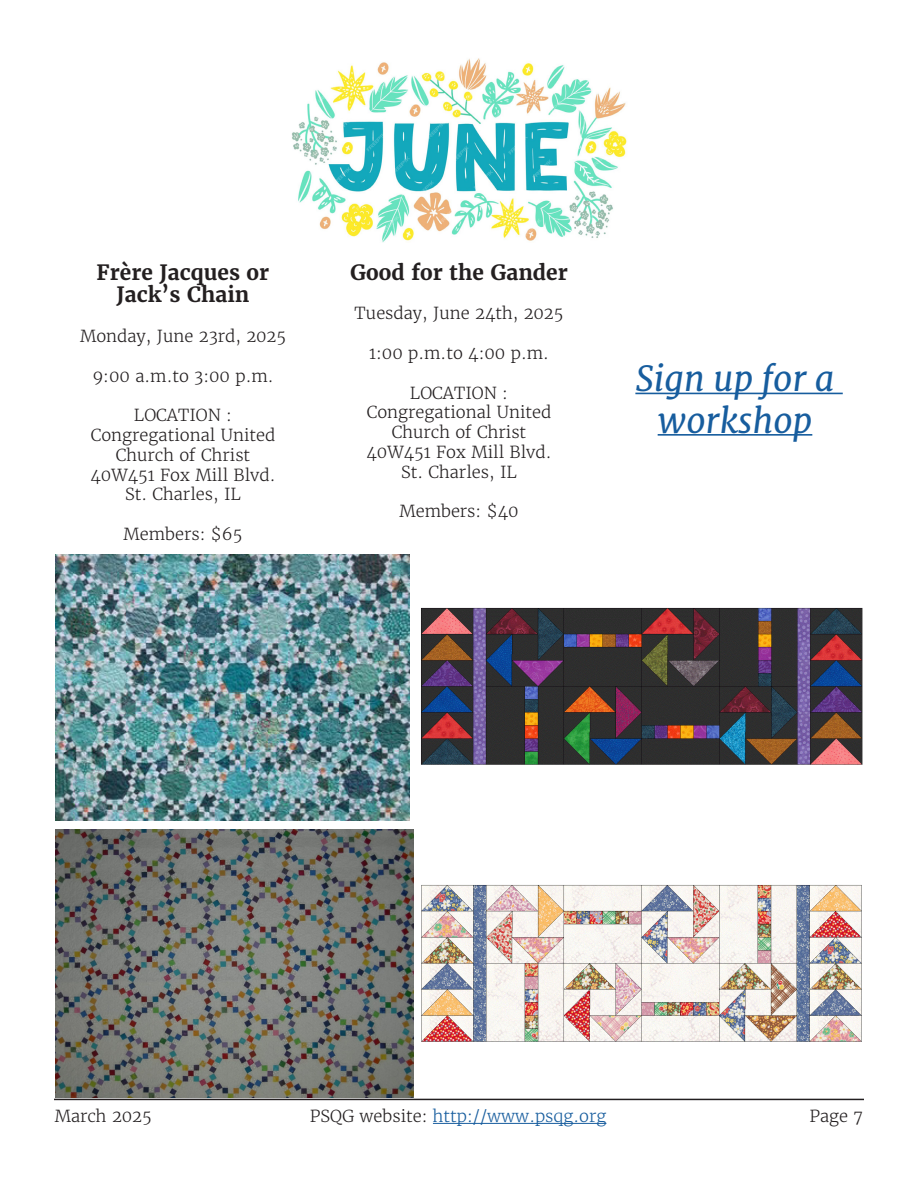
<style>
.page{position:relative;width:918px;height:1188px;background:#fff}
.page>*{position:absolute;margin:0;border:0;box-sizing:border-box;transform-origin:0 0}
.t1{font:italic 34.5px/41.4px "Merriweather";color:#175d9e;text-align:center}
.Emphasized_body_copy{font:700 21px/22.5px "Merriweather";color:#231f20;text-align:center}
.Body_copy{font:300 16.5px/19.8px "Merriweather";color:#231f20;text-align:center}
.t2{font:300 16.5px "Merriweather";color:#175d9e}
.s1{color:#231f20}
</style>
<div class="page">
<hr style="left:433px;top:1123px;width:173px;height:1px;background:#175d9e">
<hr style="left:54px;top:1099px;width:810px;height:1px;background:#231f20">
<img style="left:55px;top:555px;width:354px;height:265px">
<img style="left:55px;top:829px;width:358px;height:269px">
<img style="left:421px;top:885px;width:441px;height:157px">
<img style="left:421px;top:607px;width:442px;height:158px">
<hr style="left:635px;top:393px;width:208px;height:1px;background:#175d9e">
<hr style="left:658px;top:434px;width:154px;height:2px;background:#175d9e">
<img style="left:292px;top:58px;width:335px;height:185px">
<p class="Emphasized_body_copy" style="left:97px;top:261px;width:174px">Frère Jacques or<br>Jack’s Chain</p>
<p class="Body_copy" style="left:80px;top:326px;width:208px">Monday, June 23rd, 2025</p>
<p class="Body_copy" style="left:92px;top:366px;width:183px">9:00 a.m.to 3:00 p.m.</p>
<p class="Body_copy" style="left:134px;top:405px;width:100px">LOCATION :</p>
<p class="Body_copy" style="left:91px;top:425px;width:186px">Congregational United<br>Church of Christ</p>
<p class="Body_copy" style="left:91px;top:465px;width:186px">40W451 Fox Mill Blvd.<br>St. Charles, IL</p>
<p class="Body_copy" style="left:124px;top:524px;width:120px">Members: $65</p>
<p class="Emphasized_body_copy" style="left:350px;top:261px;width:219px">Good for the Gander</p>
<p class="Body_copy" style="left:355px;top:304px;width:210px">Tuesday, June 24th, 2025</p>
<p class="Body_copy" style="left:369px;top:343px;width:181px">1:00 p.m.to 4:00 p.m.</p>
<p class="Body_copy" style="left:410px;top:383px;width:100px">LOCATION :</p>
<p class="Body_copy" style="left:367px;top:403px;width:186px">Congregational United<br>Church of Christ</p>
<p class="Body_copy" style="left:367px;top:442px;width:186px">40W451 Fox Mill Blvd.<br>St. Charles, IL</p>
<p class="Body_copy" style="left:399px;top:502px;width:121px">Members: $40</p>
<p class="t1" style="left:635px;top:358px;width:201px">Sign up for a workshop</p>
<p class="Body_copy" style="left:55px;top:1107px;width:99px">March 2025</p>
<p class="t2" style="left:310px;top:1106px;width:298px"><span class="s1">PSQG website:</span> http://www.psqg.org</p>
<p class="Body_copy" style="left:810px;top:1107px;width:55px">Page 7</p>
</div>
